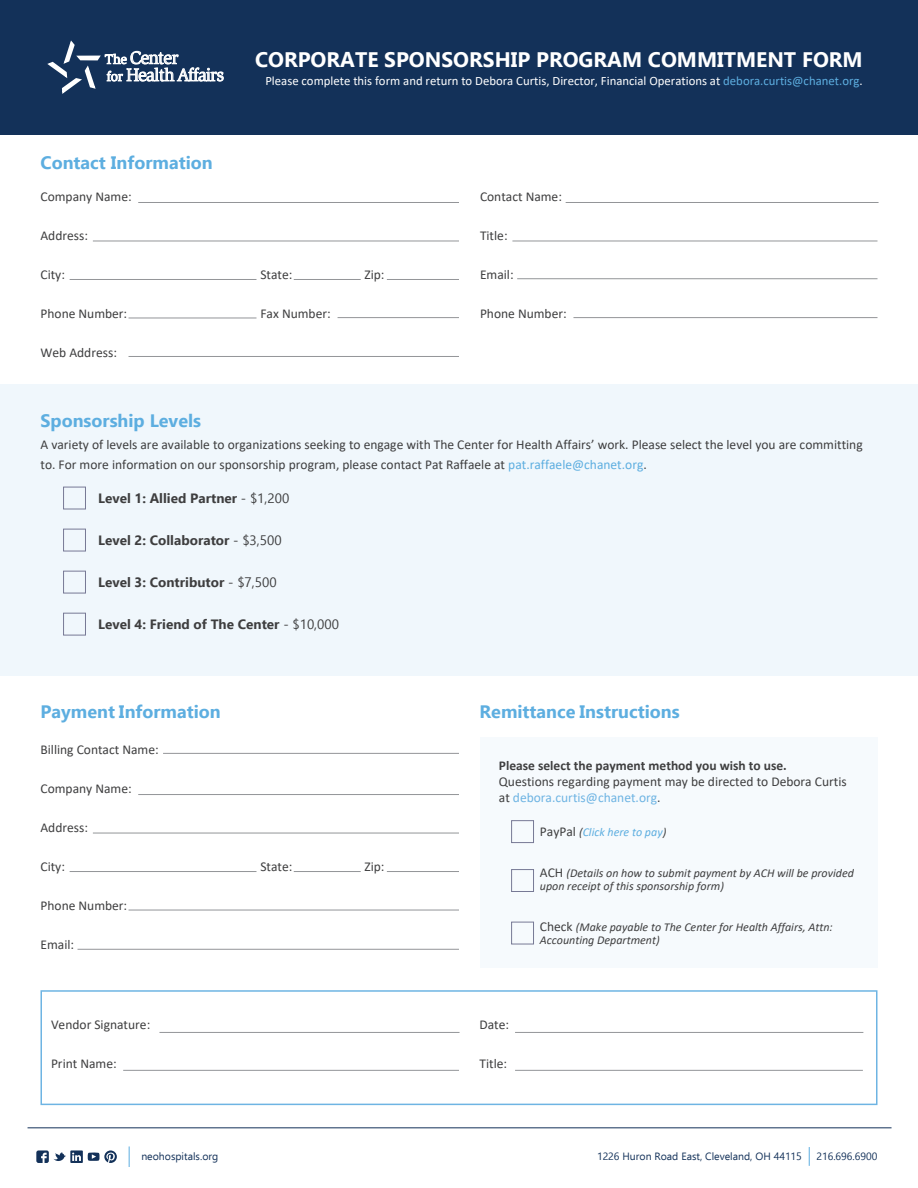
<style>
.page{position:relative;width:918px;height:1188px;background:#fff}
.page>*{position:absolute;margin:0;border:0;box-sizing:border-box;transform-origin:0 0}
.t1{font:700 21px "Ebrima";color:#fff}
.t2{font:18.15px/17.2px "Slimbach Std";letter-spacing:-.04em;color:#fff}
.t3{font:700 18px "Ebrima";color:#5daee0}
.t4{font:13.5px/16.5px "Calibri";color:#3e3e3f}
.t5{font:700 13.5px "Ebrima";color:#3e3e3f}
.t6{font:12.75px "Calibri";color:#fff}
.t7{font:italic 12px/13.5px "Calibri";color:#3e3e3f}
.t8{font:italic 12px "Calibri";color:#5daee0}
.t9{font:10.5px "Ebrima";color:#133159}
.s1{font-size:13.65px}
.s2{color:#5daee0}
.s3{font-weight:400}
.s4{font-weight:700}
.s5{color:#6eb4e3}
.s6{font-style:normal;font-size:13.5px;color:#3e3e3f}
.s7{color:#3e3e3f}
.s8{font-style:normal;font-size:13.5px}
</style>
<div class="page">
<div style="left:0;top:384px;width:918px;height:292px;background:#f0f7fc"></div>
<div style="left:0;top:0;width:918px;height:134px;background:#133159"></div>
<svg style="left:47px;top:40px;width:177px;height:54px"></svg>
<svg style="left:809px;top:1147px;width:1px;height:19px"></svg>
<hr style="left:28px;top:1127px;width:864px;height:1px;background:#133159">
<hr style="left:159px;top:1032px;width:301px;height:1px;background:#939598">
<hr style="left:515px;top:1032px;width:348px;height:1px;background:#939598">
<hr style="left:123px;top:1070px;width:336px;height:1px;background:#939598">
<hr style="left:515px;top:1070px;width:348px;height:1px;background:#939598">
<hr style="left:138px;top:202px;width:321px;height:1px;background:#939598">
<hr style="left:138px;top:794px;width:321px;height:1px;background:#939598">
<hr style="left:163px;top:753px;width:296px;height:1px;background:#939598">
<hr style="left:93px;top:241px;width:366px;height:1px;background:#939598">
<hr style="left:93px;top:833px;width:366px;height:1px;background:#939598">
<hr style="left:512px;top:241px;width:366px;height:1px;background:#939598">
<hr style="left:517px;top:278px;width:361px;height:1px;background:#939598">
<hr style="left:573px;top:317px;width:305px;height:1px;background:#939598">
<hr style="left:70px;top:279px;width:186px;height:1px;background:#939598">
<hr style="left:70px;top:871px;width:186px;height:1px;background:#939598">
<hr style="left:294px;top:279px;width:67px;height:1px;background:#939598">
<hr style="left:294px;top:871px;width:67px;height:1px;background:#939598">
<hr style="left:387px;top:279px;width:72px;height:1px;background:#939598">
<hr style="left:387px;top:871px;width:72px;height:1px;background:#939598">
<hr style="left:338px;top:317px;width:121px;height:1px;background:#939598">
<hr style="left:78px;top:949px;width:381px;height:1px;background:#939598">
<hr style="left:129px;top:318px;width:127px;height:1px;background:#939598">
<hr style="left:129px;top:910px;width:330px;height:1px;background:#939598">
<hr style="left:129px;top:356px;width:330px;height:1px;background:#939598">
<hr style="left:566px;top:202px;width:313px;height:1px;background:#939598">
<div style="left:480px;top:738px;width:398px;height:230px;background:#f6fafd"></div>
<div style="left:40px;top:990px;width:838px;height:115px;border:2px solid #6eb4e3"></div>
<div style="left:63px;top:487px;width:23px;height:22px;border:1px solid #777995"></div>
<div style="left:63px;top:529px;width:23px;height:22px;border:1px solid #777995"></div>
<div style="left:63px;top:571px;width:23px;height:22px;border:1px solid #777995"></div>
<div style="left:511px;top:820px;width:23px;height:23px;border:1px solid #777995"></div>
<div style="left:63px;top:613px;width:23px;height:22px;border:1px solid #777995"></div>
<div style="left:511px;top:869px;width:23px;height:23px;border:1px solid #777995"></div>
<div style="left:511px;top:922px;width:23px;height:22px;border:1px solid #777995"></div>
<svg style="left:129px;top:1146px;width:1px;height:21px"></svg>
<svg style="left:36px;top:1150px;width:81px;height:13px"></svg>
<p class="t2" style="left:105px;top:49px;width:121px"><span class="s1">The</span> Center<br><span class="s1">for</span> Health Affairs</p>
<p class="t3" style="left:40px;top:148px;width:174px">Contact Information</p>
<p class="t1" style="left:255px;top:42px;width:609px">CORPORATE SPONSORSHIP PROGRAM COMMITMENT FORM</p>
<p class="t6" style="left:265px;top:72px;width:599px">Please complete this form and return to Debora Curtis, Director, Financial Operations at <span class="s2">debora.curtis@chanet.org</span>.</p>
<p class="t4" style="left:40px;top:188px;width:93px">Company Name:</p>
<p class="t4" style="left:40px;top:227px;width:49px">Address:</p>
<p class="t4" style="left:40px;top:266px;width:26px">City:</p>
<p class="t4" style="left:260px;top:266px;width:34px">State:</p>
<p class="t4" style="left:364px;top:266px;width:22px">Zip:</p>
<p class="t4" style="left:40px;top:305px;width:88px">Phone Number:</p>
<p class="t4" style="left:260px;top:305px;width:72px">Fax Number:</p>
<p class="t4" style="left:40px;top:344px;width:78px">Web Address:</p>
<p class="t3" style="left:40px;top:406px;width:162px">Sponsorship Levels</p>
<p class="t4" style="left:480px;top:188px;width:83px">Contact Name:</p>
<p class="t4" style="left:480px;top:227px;width:29px">Title:</p>
<p class="t4" style="left:480px;top:266px;width:35px">Email:</p>
<p class="t4" style="left:480px;top:305px;width:88px">Phone Number:</p>
<p class="t4" style="left:40px;top:435px;width:824px;line-height:19.5px">A variety of levels are available to organizations seeking to engage with The Center for Health Affairs’ work. Please select the level you are committing to. For more information on our sponsorship program, please contact Pat Raffaele at <span class="s2">pat.raffaele@chanet.org</span>.</p>
<p class="t5" style="left:98px;top:488px;width:193px">Level 1: Allied Partner <span class="s3">- $1,200</span></p>
<p class="t5" style="left:98px;top:530px;width:185px">Level 2: Collaborator <span class="s3">- $3,500</span></p>
<p class="t5" style="left:98px;top:572px;width:180px">Level 3: Contributor <span class="s3">- $7,500</span></p>
<p class="t5" style="left:98px;top:614px;width:242px">Level 4: Friend of The Center <span class="s3">- $10,000</span></p>
<p class="t3" style="left:40px;top:697px;width:182px">Payment Information</p>
<p class="t3" style="left:480px;top:697px;width:202px">Remittance Instructions</p>
<p class="t4" style="left:40px;top:741px;width:120px">Billing Contact Name:</p>
<p class="t4" style="left:40px;top:780px;width:93px">Company Name:</p>
<p class="t4" style="left:40px;top:819px;width:49px">Address:</p>
<p class="t4" style="left:40px;top:858px;width:26px">City:</p>
<p class="t4" style="left:260px;top:858px;width:34px">State:</p>
<p class="t4" style="left:364px;top:858px;width:22px">Zip:</p>
<p class="t4" style="left:40px;top:897px;width:88px">Phone Number:</p>
<p class="t4" style="left:40px;top:936px;width:35px">Email:</p>
<p class="t4" style="left:51px;top:1016px;width:101px">Vendor Signature:</p>
<p class="t4" style="left:51px;top:1055px;width:67px">Print Name:</p>
<p class="t9" style="left:141px;top:1148px;width:79px">neohospitals.org</p>
<p class="t4" style="left:499px;top:756px;width:349px"><span class="s4">Please select the payment method you wish to use.<br></span>Questions regarding payment may be directed to Debora Curtis at <span class="s5">debora.curtis@chanet.org</span>.</p>
<p class="t4" style="left:480px;top:1016px;width:31px">Date:</p>
<p class="t4" style="left:480px;top:1055px;width:29px">Title:</p>
<p class="t8" style="left:540px;top:824px;width:128px"><span class="s6">PayPal</span> <span class="s7">(</span>Click here to pay<span class="s7">)</span></p>
<p class="t7" style="left:540px;top:866px;width:316px"><span class="s8">ACH</span> (Details on how to submit payment by ACH will be provided upon receipt of this sponsorship form)</p>
<p class="t7" style="left:540px;top:920px;width:294px"><span class="s8">Check</span> (Make payable to The Center for Health Affairs, Attn:<br>Accounting Department)</p>
<p class="t9" style="left:597px;top:1149px;width:206px">1226 Huron Road East, Cleveland, OH 44115</p>
<p class="t9" style="left:816px;top:1149px;width:63px">216.696.6900</p>
</div>
